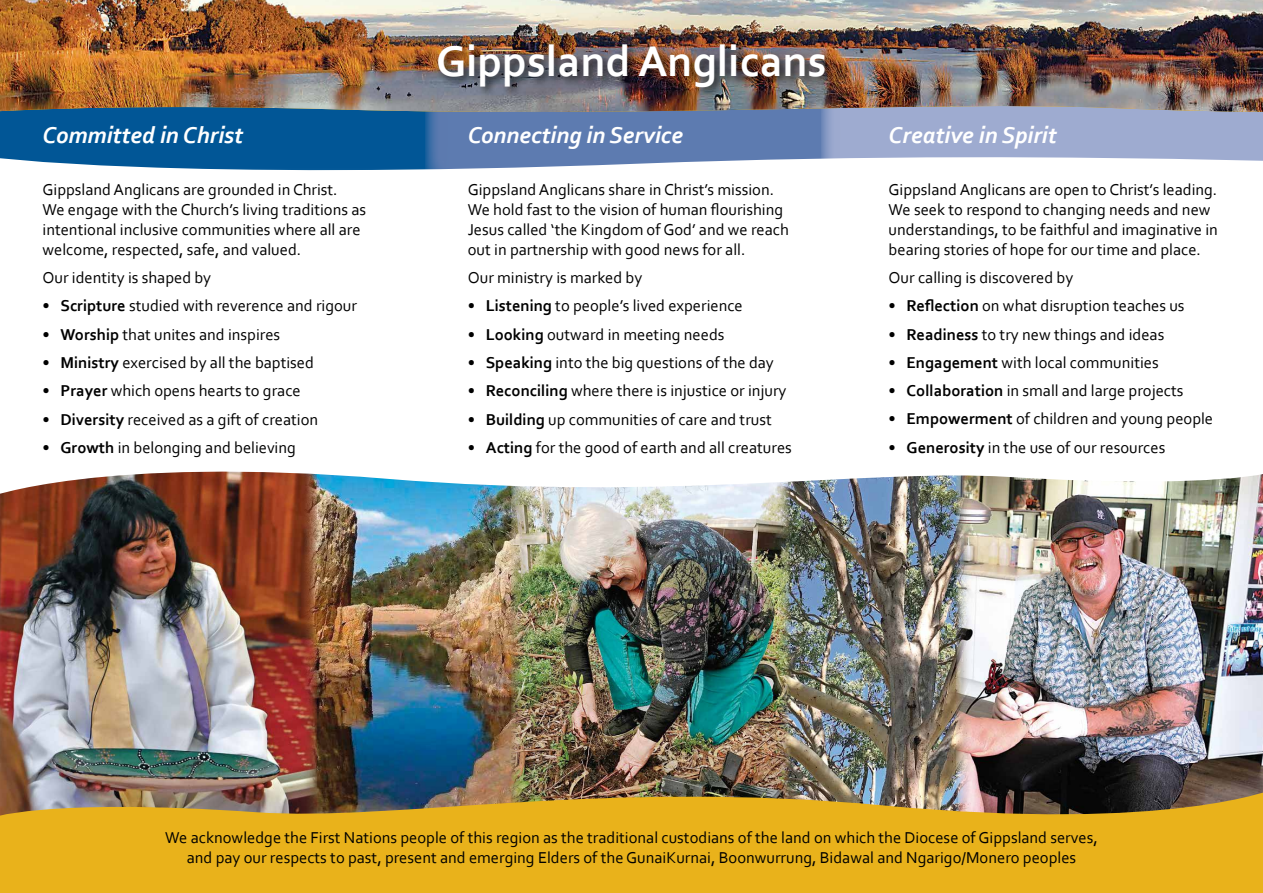
<style>
.page{position:relative;width:1263px;height:893px;background:#fff}
.page>*{position:absolute;margin:0;border:0;box-sizing:border-box;transform-origin:0 0}
.t1{font:700 45px "Corbel";color:#fff}
.t2{font:italic 700 24px "Corbel";color:#fff}
.t3{font:16.5px/19.8px "Corbel";color:#000}
.s1{font-weight:700}
</style>
<div class="page">
<div style="left:0;top:80px;width:455px;height:102px;background:#005696"></div>
<div style="left:425px;top:80px;width:421px;height:102px;background:#5d7bb0"></div>
<div style="left:821px;top:80px;width:442px;height:102px;background:#9eabd0"></div>
<img style="left:791px;top:502px;width:165px;height:277px">
<img style="left:317px;top:502px;width:194px;height:277px">
<img style="left:511px;top:502px;width:280px;height:277px">
<img style="left:0;top:502px;width:317px;height:277px">
<img style="left:956px;top:502px;width:307px;height:277px">
<img style="left:0;top:779px;width:1263px;height:114px">
<img style="left:0;top:471px;width:1263px;height:31px">
<svg style="left:0;top:146px;width:1263px;height:36px;fill:#fff"></svg>
<img style="left:0;top:0;width:1263px;height:114px">
<div style="left:434px;top:40px;width:403px;height:59px;background:#000;opacity:.75"></div>
<h1 class="t1" style="left:436px;top:33px;width:392px">Gippsland Anglicans</h1>
<h2 class="t2" style="left:43px;top:120px;width:202px">Committed in Christ</h2>
<h2 class="t2" style="left:468px;top:120px;width:217px">Connecting in Service</h2>
<h2 class="t2" style="left:888px;top:120px;width:170px">Creative in Spirit</h2>
<p class="t3" style="left:43px;top:180px;width:325px">Gippsland Anglicans are grounded in Christ.<br>We engage with the Church’s living traditions as intentional inclusive communities where all are welcome, respected, safe, and valued.</p>
<p class="t3" style="left:43px;top:267px;width:170px">Our identity is shaped by</p>
<p class="t3" style="left:43px;top:296px;width:316px">• <span class="s1">Scripture</span> studied with reverence and rigour</p>
<p class="t3" style="left:43px;top:324px;width:239px">• <span class="s1">Worship</span> that unites and inspires</p>
<p class="t3" style="left:43px;top:352px;width:273px">• <span class="s1">Ministry</span> exercised by all the baptised</p>
<p class="t3" style="left:43px;top:380px;width:260px">• <span class="s1">Prayer</span> which opens hearts to grace</p>
<p class="t3" style="left:43px;top:409px;width:277px">• <span class="s1">Diversity</span> received as a gift of creation</p>
<p class="t3" style="left:43px;top:437px;width:255px">• <span class="s1">Growth</span> in belonging and believing</p>
<p class="t3" style="left:468px;top:180px;width:323px">Gippsland Anglicans share in Christ’s mission.<br>We hold fast to the vision of human flourishing Jesus called ‘the Kingdom of God’ and we reach out in partnership with good news for all.</p>
<p class="t3" style="left:468px;top:267px;width:176px">Our ministry is marked by</p>
<p class="t3" style="left:468px;top:296px;width:277px">• <span class="s1">Listening</span> to people’s lived experience</p>
<p class="t3" style="left:468px;top:324px;width:258px">• <span class="s1">Looking</span> outward in meeting needs</p>
<p class="t3" style="left:468px;top:352px;width:308px">• <span class="s1">Speaking</span> into the big questions of the day</p>
<p class="t3" style="left:468px;top:380px;width:320px">• <span class="s1">Reconciling</span> where there is injustice or injury</p>
<p class="t3" style="left:468px;top:409px;width:305px">• <span class="s1">Building</span> up communities of care and trust</p>
<p class="t3" style="left:468px;top:437px;width:326px">• <span class="s1">Acting</span> for the good of earth and all creatures</p>
<p class="t3" style="left:888px;top:179px;width:331px">Gippsland Anglicans are open to Christ’s leading.<br>We seek to respond to changing needs and new understandings, to be faithful and imaginative in bearing stories of hope for our time and place.</p>
<p class="t3" style="left:888px;top:267px;width:186px">Our calling is discovered by</p>
<p class="t3" style="left:888px;top:295px;width:297px">• <span class="s1">Reflection</span> on what disruption teaches us</p>
<p class="t3" style="left:888px;top:324px;width:277px">• <span class="s1">Readiness</span> to try new things and ideas</p>
<p class="t3" style="left:888px;top:352px;width:272px">• <span class="s1">Engagement</span> with local communities</p>
<p class="t3" style="left:888px;top:380px;width:296px">• <span class="s1">Collaboration</span> in small and large projects</p>
<p class="t3" style="left:888px;top:409px;width:326px">• <span class="s1">Empowerment</span> of children and young people</p>
<p class="t3" style="left:889px;top:437px;width:278px">• <span class="s1">Generosity</span> in the use of our resources</p>
<p class="t3" style="left:165px;top:827px;width:934px;text-align:center">We acknowledge the First Nations people of this region as the traditional custodians of the land on which the Diocese of Gippsland serves, and pay our respects to past, present and emerging Elders of the GunaiKurnai, Boonwurrung, Bidawal and Ngarigo/Monero peoples</p>
</div>
